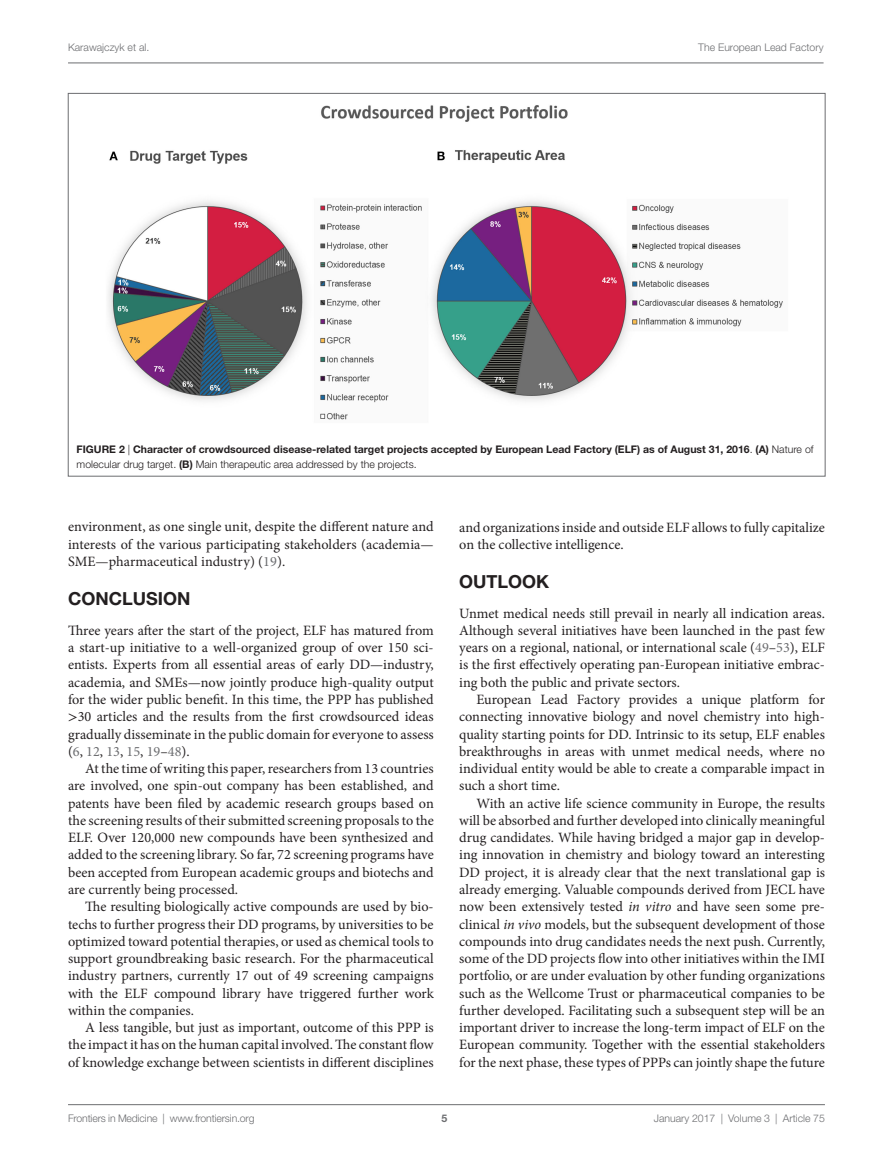
<style>
.page{position:relative;width:893px;height:1170px;background:#fff}
.page>*{position:absolute;margin:0;border:0;box-sizing:border-box;transform-origin:0 0}
.t1{font:700 18px "Helvetica Neue LT Std";color:#231f20}
.t2{font:14.25px/17.2px "Minion Pro";color:#231f20;text-align:justify}
.t3{font:700 10.5px/14.2px "Helvetica Neue LT Std";color:#231f20}
.t4{font:300 10.5px "Helvetica Neue LT Std";color:#6c6d70}
.t5{font:700 10.5px "Helvetica Neue LT Std";color:#6c6d70}
.s1{font-weight:300}
.s2{color:#6c6d70}
.s3{font-family:"STIX General"}
.s4{font-style:italic}
</style>
<div class="page">
<img style="left:108px;top:105px;width:675px;height:315px">
<hr style="left:68px;top:1104px;width:757px;height:1px;background:#6c6d70">
<hr style="left:68px;top:63px;width:755px;height:1px;background:#6c6d70">
<p class="t4" style="left:68px;top:41px;width:83px">Karawajczyk et al.</p>
<p class="t4" style="left:698px;top:41px;width:127px">The European Lead Factory</p>
<p class="t3" style="left:77px;top:442px;width:738px">FIGURE 2 <span class="s1">|</span> Character of crowdsourced disease-related target projects accepted by European Lead Factory (ELF) as of August 31, 2016<span class="s1">.</span> (A) <span class="s1">Nature of molecular drug target.</span> (B) <span class="s1">Main therapeutic area addressed by the projects.</span></p>
<p class="t2" style="left:68px;top:518px;width:367px">environment, as one single unit, despite the different nature and interests of the various participating stakeholders (academia— SME—pharmaceutical industry) (<span class="s2">19</span>).</p>
<p class="t1" style="left:68px;top:587px;width:121px">CONCLUSION</p>
<p class="t2" style="left:68px;top:621px;width:367px">Three years after the start of the project, ELF has matured from a start-up initiative to a well-organized group of over 150 sci&shy;entists. Experts from all essential areas of early DD—industry, academia, and SMEs—now jointly produce high-quality output for the wider public benefit. In this time, the PPP has published <span class="s3">&gt;</span>30 articles and the results from the first crowdsourced ideas gradually disseminate in the public domain for everyone to assess (<span class="s2">6</span>, <span class="s2">12</span>, <span class="s2">13</span>, <span class="s2">15</span>, <span class="s2">19</span>–<span class="s2">48</span>).</p>
<p class="t2" style="left:68px;top:760px;width:367px;text-indent:17px">At the time of writing this paper, researchers from 13 countries are involved, one spin-out company has been established, and patents have been filed by academic research groups based on the screening results of their submitted screening proposals to the ELF. Over 120,000 new compounds have been synthesized and added to the screening library. So far, 72 screening programs have been accepted from European academic groups and biotechs and are currently being processed.</p>
<p class="t2" style="left:68px;top:898px;width:367px;text-indent:17px">The resulting biologically active compounds are used by bio&shy;techs to further progress their DD programs, by universities to be optimized toward potential therapies, or used as chemical tools to support groundbreaking basic research. For the pharmaceutical industry partners, currently 17 out of 49 screening campaigns with the ELF compound library have triggered further work within the companies.</p>
<p class="t2" style="left:68px;top:1018px;width:367px;text-indent:17px">A less tangible, but just as important, outcome of this PPP is the impact it has on the human capital involved. The constant flow of knowledge exchange between scientists in different disciplines</p>
<p class="t2" style="left:459px;top:518px;width:367px">and organizations inside and outside ELF allows to fully capitalize on the collective intelligence.</p>
<p class="t1" style="left:459px;top:570px;width:92px">OUTLOOK</p>
<p class="t2" style="left:459px;top:604px;width:367px">Unmet medical needs still prevail in nearly all indication areas.<br>Although several initiatives have been launched in the past few years on a regional, national, or international scale (<span class="s2">49</span>–<span class="s2">53</span>), ELF is the first effectively operating pan-European initiative embrac&shy;ing both the public and private sectors.</p>
<p class="t2" style="left:459px;top:691px;width:367px;text-indent:17px">European Lead Factory provides a unique platform for connecting innovative biology and novel chemistry into high&shy;quality starting points for DD. Intrinsic to its setup, ELF enables breakthroughs in areas with unmet medical needs, where no individual entity would be able to create a comparable impact in such a short time.</p>
<p class="t2" style="left:459px;top:794px;width:367px;text-indent:17px">With an active life science community in Europe, the results will be absorbed and further developed into clinically meaningful drug candidates. While having bridged a major gap in develop&shy;ing innovation in chemistry and biology toward an interesting DD project, it is already clear that the next translational gap is already emerging. Valuable compounds derived from JECL have now been extensively tested <span class="s4">in vitro</span> and have seen some pre&shy;clinical <span class="s4">in vivo</span> models, but the subsequent development of those compounds into drug candidates needs the next push. Currently, some of the DD projects flow into other initiatives within the IMI portfolio, or are under evaluation by other funding organizations such as the Wellcome Trust or pharmaceutical companies to be further developed. Facilitating such a subsequent step will be an important driver to increase the long-term impact of ELF on the European community. Together with the essential stakeholders for the next phase, these types of PPPs can jointly shape the future</p>
<p class="t4" style="left:68px;top:1111px;width:188px">Frontiers in Medicine | www.frontiersin.org</p>
<p class="t4" style="left:654px;top:1111px;width:173px">January 2017 | Volume 3 | Article 75</p>
<p class="t5" style="left:441px;top:1111px;width:7px">5</p>
</div>
